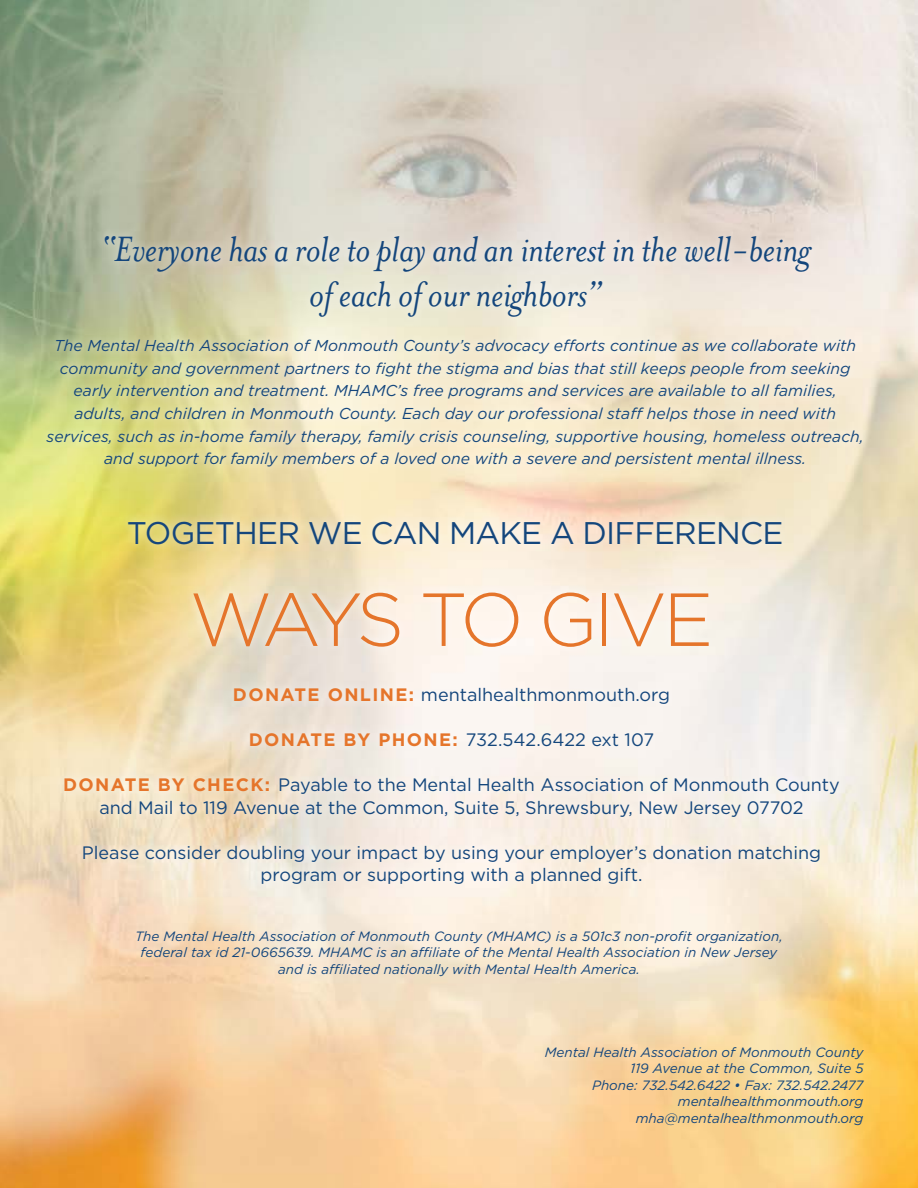
<style>
.page{position:relative;width:918px;height:1188px;background:#fff}
.page>*{position:absolute;margin:0;border:0;box-sizing:border-box;transform-origin:0 0}
.t1{font:300 75px "Gotham";letter-spacing:-.085em;color:#e5752b}
.t2{font:italic 40.5px/45px "Mrs Eaves";letter-spacing:-.01em;color:#14467c;text-align:center}
.t3{font:31.35px "Gotham";letter-spacing:-.025em;color:#14467c}
.t4{font:18px/22.5px "Gotham";color:#14467c;text-align:center}
.t5{font:italic 15.75px/22.5px "Gotham";color:#14467c;text-align:center}
.t6{font:italic 13.5px/16.5px "Gotham";color:#14467c;text-align:center}
.s1{font-weight:700;color:#e5752b}
</style>
<div class="page">
<img style="left:0;top:0;width:918px;height:1188px">
<div style="left:55px;top:583px;width:793px;height:311px;background:#fff;opacity:.75"></div>
<div style="left:38px;top:227px;width:833px;height:327px;background:#fff;opacity:.75"></div>
<h2 class="t2" style="left:100px;top:227px;width:712px">“Everyone has a role to play and an interest in the well-being of each of our neighbors”</h2>
<p class="t5" style="left:47px;top:334px;width:819px">The Mental Health Association of Monmouth County’s advocacy efforts continue as we collaborate with community and government partners to fight the stigma and bias that still keeps people from seeking early intervention and treatment. MHAMC’s free programs and services are available to all families, adults, and children in Monmouth County. Each day our professional staff helps those in need with services, such as in-home family therapy, family crisis counseling, supportive housing, homeless outreach, and support for family members of a loved one with a severe and persistent mental illness.</p>
<h3 class="t3" style="left:127px;top:512px;width:658px">TOGETHER WE CAN MAKE A DIFFERENCE</h3>
<h1 class="t1" style="left:190px;top:572px;width:525px">WAYS TO GIVE</h1>
<p class="t4" style="left:233px;top:683px;width:439px"><span class="s1">DONATE ONLINE:</span> mentalhealthmonmouth.org</p>
<p class="t4" style="left:249px;top:728px;width:407px"><span class="s1">DONATE BY PHONE:</span> 732.542.6422 ext 107</p>
<p class="t4" style="left:63px;top:773px;width:778px"><span class="s1">DONATE BY CHECK:</span> Payable to the Mental Health Association of Monmouth County and Mail to 119 Avenue at the Common, Suite 5, Shrewsbury, New Jersey 07702</p>
<p class="t4" style="left:82px;top:841px;width:741px">Please consider doubling your impact by using your employer’s donation matching program or supporting with a planned gift.</p>
<p class="t6" style="left:135px;top:927px;width:649px">The Mental Health Association of Monmouth County (MHAMC) is a 501c3 non-profit organization, federal tax id 21-0665639. MHAMC is an affiliate of the Mental Health Association in New Jersey and is affiliated nationally with Mental Health America.</p>
<p class="t6" style="left:545px;top:1044px;width:320px;text-align:right">Mental Health Association of Monmouth County 119 Avenue at the Common, Suite 5<br>Phone: 732.542.6422 • Fax: 732.542.2477 mentalhealthmonmouth.org mha@mentalhealthmonmouth.org</p>
</div>
